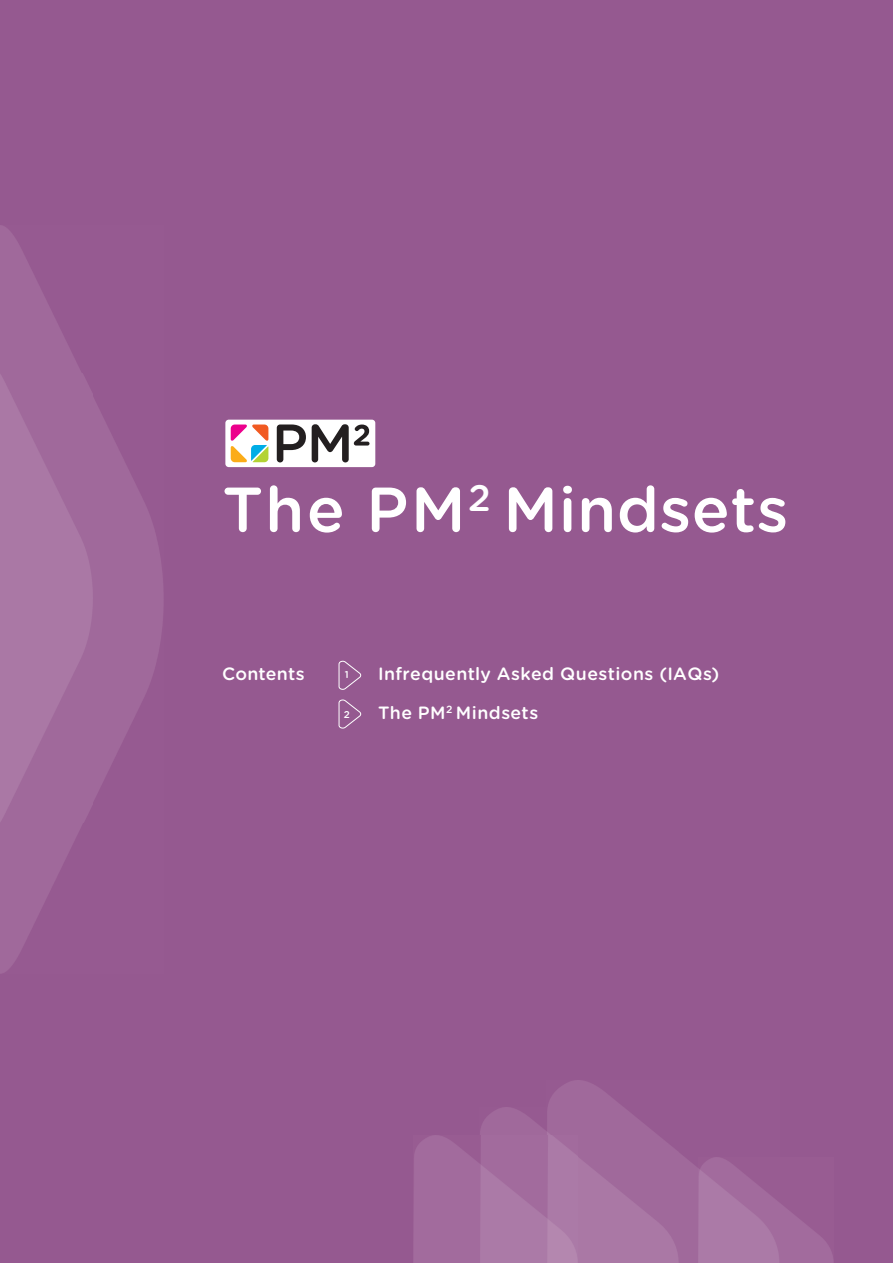
<style>
.page{position:relative;width:893px;height:1263px;background:#955990}
.page>*{position:absolute;margin:0;border:0;box-sizing:border-box;transform-origin:0 0}
.t1{font:500 63.15px "Gotham Rnd";letter-spacing:.005em;color:#fff}
.t2{font:500 36.9px "Gotham Rnd";color:#fff}
.t3{font:500 17.85px "Gotham Rnd";letter-spacing:.025em;color:#fff}
.t4{font:500 10.35px "Gotham Rnd";color:#fff}
.t5{font:500 9.9px "Gotham Rnd";color:#fff}
</style>
<div class="page">
<svg style="left:338px;top:660px;width:24px;height:31px"></svg>
<svg style="left:338px;top:699px;width:24px;height:30px"></svg>
<div style="left:225px;top:420px;width:150px;height:47px;background:#fff;border-radius:3px"></div>
<svg style="left:277px;top:424px;width:29px;height:38px"></svg>
<svg style="left:312px;top:424px;width:57px;height:38px"></svg>
<svg style="left:231px;top:424px;width:37px;height:38px"></svg>
<img style="left:0;top:225px;width:164px;height:749px">
<img style="left:0;top:374px;width:92px;height:449px">
<img style="left:546px;top:1081px;width:233px;height:182px">
<img style="left:698px;top:1157px;width:135px;height:106px">
<img style="left:480px;top:1107px;width:198px;height:156px">
<img style="left:413px;top:1135px;width:164px;height:128px">
<p class="t1" style="left:222px;top:481px;width:245px">The PM</p>
<p class="t2" style="left:468px;top:481px;width:24px">2</p>
<p class="t1" style="left:503px;top:481px;width:287px">Mindsets</p>
<p class="t3" style="left:222px;top:665px;width:84px">Contents</p>
<p class="t5" style="left:345px;top:670px;width:5px">1</p>
<p class="t5" style="left:344px;top:710px;width:8px">2</p>
<p class="t3" style="left:378px;top:665px;width:343px">Infrequently Asked Questions (IAQs)</p>
<p class="t3" style="left:378px;top:705px;width:69px">The PM</p>
<p class="t4" style="left:446px;top:705px;width:8px">2</p>
<p class="t3" style="left:456px;top:705px;width:84px">Mindsets</p>
</div>
